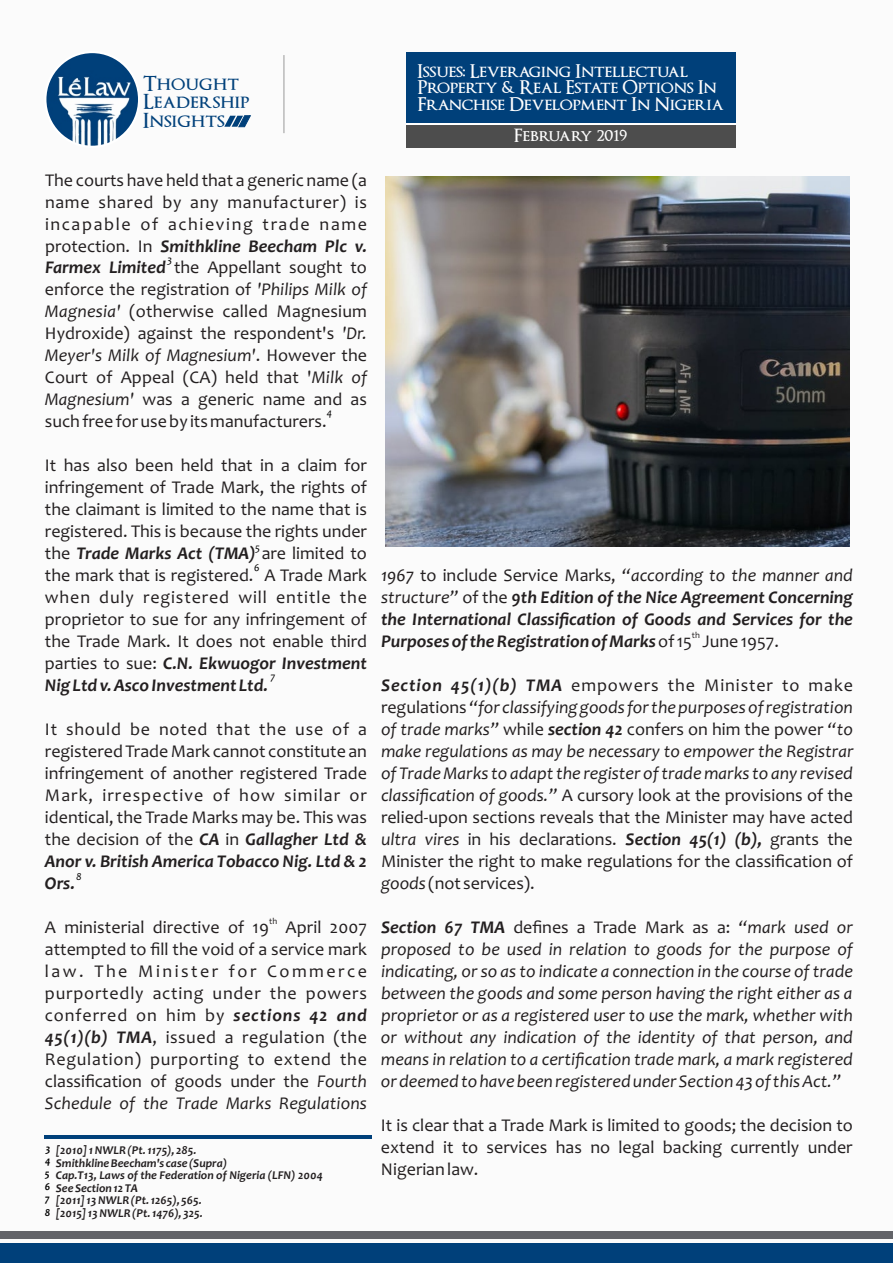
<style>
.page{position:relative;width:893px;height:1263px;background:#fbfbfb}
.page>*{position:absolute;margin:0;border:0;box-sizing:border-box;transform-origin:0 0}
.t1{font:600 20.4px/18.5px "Optimus Princeps";color:#00407a}
.t2{font:600 18.6px/16.4px "Optimus Princeps";letter-spacing:-.015em;color:#fff}
.t3{font:18px/21.9px "Candara";color:#231f20;text-align:justify}
.t4{font:italic 18px/21.9px "Candara";color:#231f20;text-align:justify}
.t5{font:italic 700 18px/21.9px "Candara";color:#231f20;text-align:justify}
.t6{font:600 18px "Optimus Princeps";color:#fff}
.t7{font:italic 700 12px/12.5px "Candara";color:#231f20}
.t8{font:italic 700 10.5px/12.6px "Candara";color:#000;text-align:justify}
.t9{font:italic 10.5px/20.1px "Candara";color:#000}
.t10{font:9px "Candara";color:#231f20}
.s1{font-weight:700;font-style:italic}
.s2{font-style:italic}
.s3{font-weight:400}
.s4{font-weight:400;font-style:normal}
.s5{font-weight:700}
.s6{font-style:normal}
</style>
<div class="page">
<div style="left:0;top:1242px;width:893px;height:21px;background:#00407a"></div>
<div style="left:0;top:1231px;width:893px;height:7px;background:#636469"></div>
<hr style="left:284px;top:55px;width:1px;height:78px;background:#999">
<img style="left:386px;top:176px;width:463px;height:370px">
<img style="left:45px;top:52px;width:94px;height:95px;border-radius:50%">
<div style="left:44px;top:51px;width:96px;height:97px;border:2px solid #fff;border-radius:50%"></div>
<svg style="left:224px;top:115px;width:27px;height:12px"></svg>
<hr style="left:45px;top:1135px;width:327px;height:3px;background:#00407a">
<div style="left:406px;top:52px;width:329px;height:77px;background:#00407a"></div>
<div style="left:406px;top:124px;width:329px;height:24px;background:#4d4d4d"></div>
<hr style="left:406px;top:123px;width:329px;height:1px;background:#fff">
<p class="t1" style="left:143px;top:75px;width:108px">Thought<br>Leadership<br>Insights</p>
<p class="t3" style="left:45px;top:171px;width:324px">The courts have held that a generic name (a name shared by any manufacturer) is incapable of achieving trade name protection. In <span class="s1">Smithkline Beecham Plc v.<br>Farmex Limited</span> the Appellant sought to enforce the registration of <span class="s2">'Philips Milk of Magnesia'</span> (otherwise called Magnesium Hydroxide) against the respondent's <span class="s2">'Dr.<br>Meyer's Milk of Magnesium'</span>. However the Court of Appeal (CA) held that '<span class="s2">Milk of Magnesium'</span> was a generic name and as such free for use by its manufacturers.</p>
<p class="t3" style="left:45px;top:456px;width:324px">It has also been held that in a claim for infringement of Trade Mark, the rights of the claimant is limited to the name that is registered. This is because the rights under the <span class="s1">Trade Marks Act (TMA)</span> are limited to the mark that is registered. A Trade Mark when duly registered will entitle the proprietor to sue for any infringement of the Trade Mark. It does not enable third parties to sue: <span class="s1">C.N. Ekwuogor Investment Nig Ltd v. Asco Investment Ltd.</span></p>
<p class="t3" style="left:45px;top:720px;width:324px">It should be noted that the use of a registered Trade Mark cannot constitute an infringement of another registered Trade Mark, irrespective of how similar or identical, the Trade Marks may be. This was the decision of the <span class="s1">CA</span> in <span class="s1">Gallagher Ltd &amp; Anor v. British America Tobacco Nig. Ltd &amp; 2<br>Ors.</span></p>
<p class="t10" style="left:269px;top:917px;width:10px">th</p>
<p class="t3" style="left:45px;top:918px;width:324px">A ministerial directive of 19 April 2007 attempted to fill the void of a service mark law. The Minister for Commerce purportedly acting under the powers conferred on him by <span class="s1">sections 42 and 45(1)(b) TMA</span>, issued a regulation (the Regulation) purporting to extend the classification of goods under the <span class="s2">Fourth Schedule of the Trade Marks Regulations</span></p>
<p class="t7" style="left:56px;top:1145px;width:268px">[2010] 1 NWLR (Pt. 1175), 285.<br>Smithkline Beecham's case (Supra)<br>Cap.T13, Laws of the Federation of Nigeria (LFN) 2004<br>See Section 12 TA<br>[2011] 13 NWLR (Pt. 1265), 565.<br>[2015] 13 NWLR (Pt. 1476), 325.</p>
<p class="t9" style="left:167px;top:250px;width:6px">3</p>
<p class="t9" style="left:327px;top:404px;width:7px">4</p>
<p class="t9" style="left:254px;top:538px;width:7px">5<br>6</p>
<p class="t9" style="left:270px;top:667px;width:6px">7</p>
<p class="t9" style="left:76px;top:867px;width:7px">8</p>
<p class="t8" style="left:45px;top:1144px;width:6px">3</p>
<p class="t8" style="left:45px;top:1156px;width:7px">4<br>5<br>6<br>7</p>
<p class="t8" style="left:45px;top:1207px;width:7px">8</p>
<p class="t2" style="left:417px;top:64px;width:308px">Issues: Leveraging Intellectual<br>Property &amp; Real Estate Options In<br>Franchise Development In Nigeria</p>
<p class="t6" style="left:514px;top:126px;width:115px">February 2019</p>
<p class="t5" style="left:381px;top:566px;width:473px"><span class="s3">1967</span> <span class="s4">to include Service Marks,</span> <span class="s3">“according to the manner and structure”</span> <span class="s4">of the</span> 9th Edition of the Nice Agreement Concerning the International Classification of Goods and Services for the</p>
<p class="t10" style="left:692px;top:632px;width:10px">th</p>
<p class="t5" style="left:381px;top:632px;width:399px">Purposes of the Registration of Marks<span class="s4">of 15 June 1957.</span></p>
<p class="t3" style="left:381px;top:676px;width:474px"><span class="s1">Section 45(1)(b) TMA</span> empowers the Minister to make regulations <span class="s2">“for classifying goods for the purposes of registration of trade marks”</span> while <span class="s1">section 42</span> confers on him the power <span class="s2">“to make regulations as may be necessary to empower the Registrar of Trade Marks to adapt the register of trade marks to any revised classification of goods.”</span> A cursory look at the provisions of the relied-upon sections reveals that the Minister may have acted <span class="s2">ultra vires</span> in his declarations. <span class="s1">Section 45(1) (b),</span> grants the Minister the right to make regulations for the classification of <span class="s2">goods</span>(not services).</p>
<p class="t4" style="left:381px;top:918px;width:473px"><span class="s5">Section 67 TMA</span> <span class="s6">defines a Trade Mark as a:</span> “mark used or proposed to be used in relation to goods for the purpose of indicating, or so as to indicate a connection in the course of trade between the goods and some person having the right either as a proprietor or as a registered user to use the mark, whether with or without any indication of the identity of that person, and means in relation to a certification trade mark, a mark registered or deemed to have been registered under Section 43 of this Act.”</p>
<p class="t3" style="left:381px;top:1116px;width:473px">It is clear that a Trade Mark is limited to goods; the decision to extend it to services has no legal backing currently under Nigerian law.</p>
</div>
